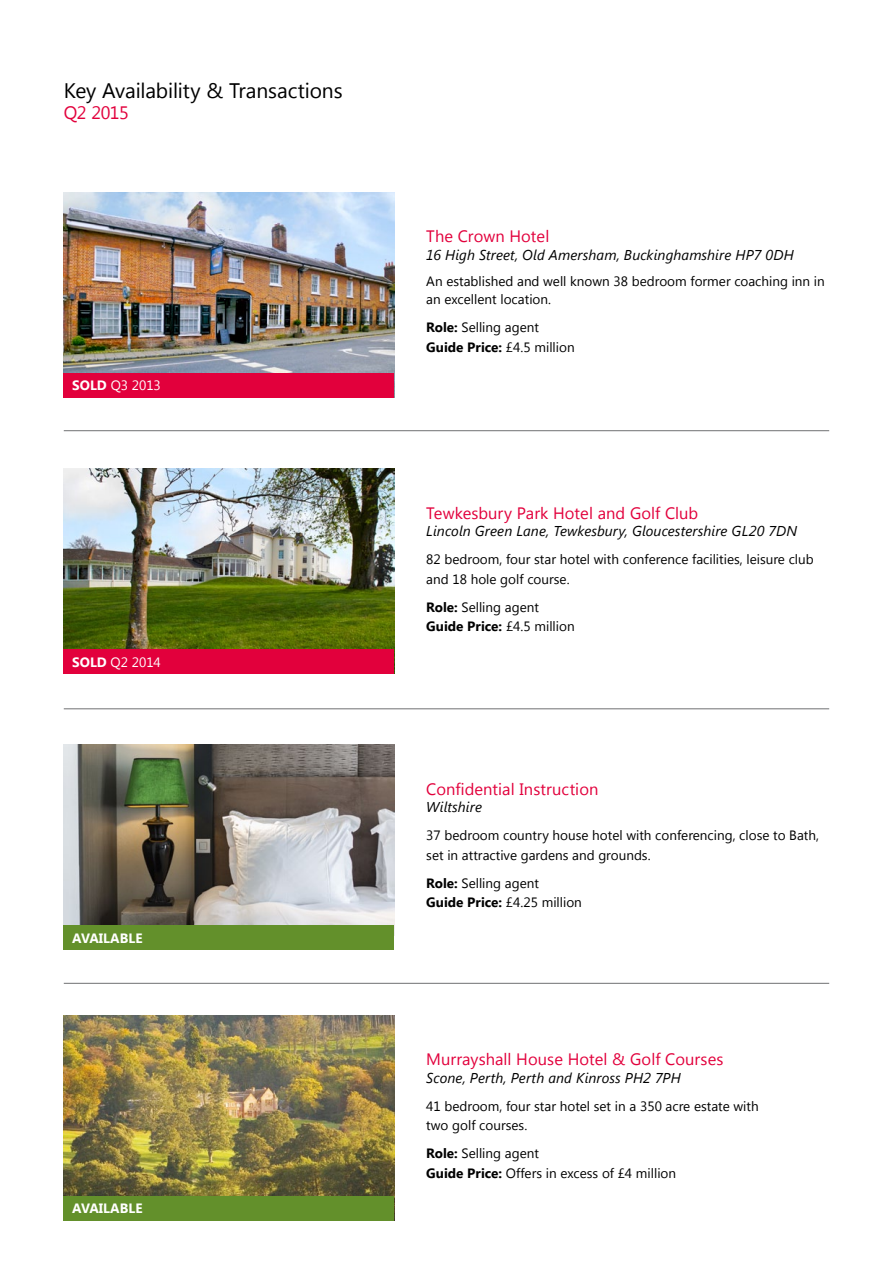
<style>
.page{position:relative;width:893px;height:1263px;background:#fff}
.page>*{position:absolute;margin:0;border:0;box-sizing:border-box;transform-origin:0 0}
.t1{font:21px "Segoe UI";letter-spacing:-.005em;color:#000}
.t2{font:18px "Segoe UI";letter-spacing:-.025em;color:#e2003c}
.t3{font:16.5px "Segoe UI";letter-spacing:.005em;color:#e2003c}
.t4{font:italic 14.25px "Segoe UI";letter-spacing:.01em;color:#000}
.t5{font:13.5px/19.5px "Segoe UI";color:#000}
.t6{font:700 13.5px "Segoe UI";color:#fff}
.t7{font:13.5px "Segoe UI";color:#fff}
.s1{font-weight:700}
</style>
<div class="page">
<hr style="left:64px;top:430px;width:765px;height:1px;background:#707172">
<hr style="left:64px;top:983px;width:765px;height:1px;background:#707172">
<img style="left:64px;top:192px;width:330px;height:181px">
<div style="left:64px;top:373px;width:330px;height:24px;background:#e2003c"></div>
<img style="left:64px;top:469px;width:330px;height:181px">
<div style="left:64px;top:650px;width:330px;height:24px;background:#e2003c"></div>
<hr style="left:64px;top:708px;width:765px;height:1px;background:#707172">
<img style="left:64px;top:744px;width:330px;height:182px">
<img style="left:64px;top:1015px;width:330px;height:181px">
<div style="left:64px;top:926px;width:330px;height:24px;background:#63902b"></div>
<div style="left:64px;top:1196px;width:330px;height:24px;background:#63902b"></div>
<h1 class="t1" style="left:64px;top:76px;width:280px">Key Availability &amp; Transactions</h1>
<h2 class="t2" style="left:64px;top:100px;width:67px">Q2 2015</h2>
<p class="t6" style="left:72px;top:376px;width:10px">sold</p>
<p class="t7" style="left:111px;top:376px;width:52px">Q3 2013</p>
<p class="t7" style="left:72px;top:653px;width:90px"><span class="s1">SOLD</span> Q2 2014</p>
<p class="t6" style="left:72px;top:928px;width:72px">AVAILABLE</p>
<p class="t6" style="left:72px;top:1199px;width:72px">AVAILABLE</p>
<p class="t3" style="left:426px;top:225px;width:125px">The Crown Hotel</p>
<p class="t4" style="left:426px;top:245px;width:369px">16 High Street, Old Amersham, Buckinghamshire HP7 0DH</p>
<p class="t5" style="left:426px;top:272px;width:400px;line-height:18px">An established and well known 38 bedroom former coaching inn in an excellent location.</p>
<p class="t5" style="left:426px;top:317px;width:150px"><span class="s1">Role:</span> Selling agent<br><span class="s1">Guide Price:</span> £4.5 million</p>
<p class="t3" style="left:426px;top:502px;width:273px">Tewkesbury Park Hotel and Golf Club</p>
<p class="t4" style="left:426px;top:521px;width:372px">Lincoln Green Lane, Tewkesbury, Gloucestershire GL20 7DN</p>
<p class="t5" style="left:426px;top:549px;width:389px">82 bedroom, four star hotel with conference facilities, leisure club and 18 hole golf course.</p>
<p class="t5" style="left:426px;top:597px;width:150px"><span class="s1">Role:</span> Selling agent<br><span class="s1">Guide Price:</span> £4.5 million</p>
<p class="t3" style="left:426px;top:777px;width:174px">Confidential Instruction</p>
<p class="t4" style="left:426px;top:797px;width:57px">Wiltshire</p>
<p class="t5" style="left:426px;top:825px;width:394px">37 bedroom country house hotel with conferencing, close to Bath, set in attractive gardens and grounds.</p>
<p class="t5" style="left:426px;top:872px;width:157px"><span class="s1">Role:</span> Selling agent<br><span class="s1">Guide Price:</span> £4.25 million</p>
<p class="t3" style="left:426px;top:1048px;width:299px">Murrayshall House Hotel &amp; Golf Courses</p>
<p class="t4" style="left:426px;top:1068px;width:256px">Scone, Perth, Perth and Kinross PH2 7PH</p>
<p class="t5" style="left:426px;top:1095px;width:334px">41 bedroom, four star hotel set in a 350 acre estate with two golf courses.</p>
<p class="t5" style="left:426px;top:1143px;width:251px"><span class="s1">Role:</span> Selling agent<br><span class="s1">Guide Price:</span> Offers in excess of £4 million</p>
</div>
